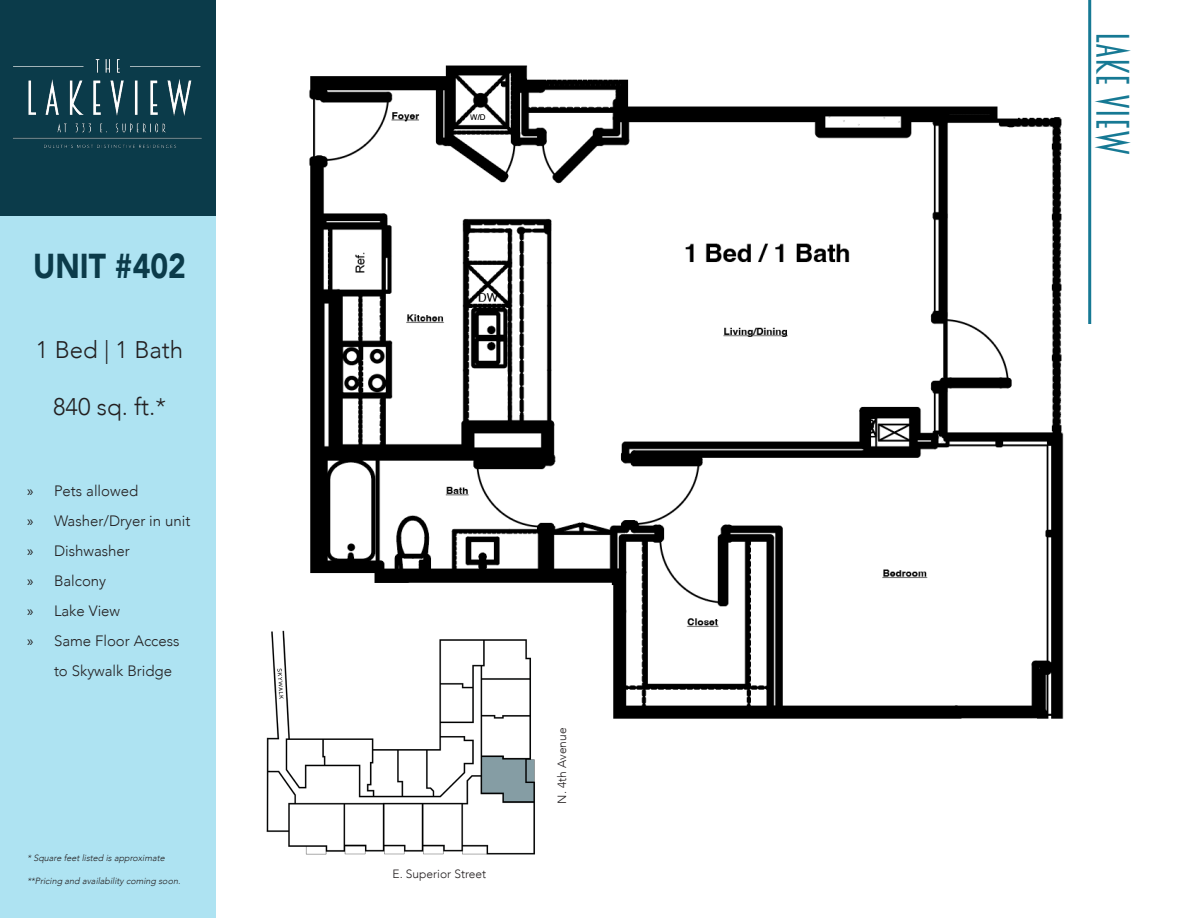
<style>
.page{position:relative;width:1188px;height:918px;background:#fff}
.page>*{position:absolute;margin:0;border:0;box-sizing:border-box;transform-origin:0 0}
.t1{font:42px "Breamcatcher";color:#167994}
.t2{font:900 34.5px "Avenir";color:#0b3b4a;scale:.87 1}
.t3{font:300 24px "Avenir";color:#231f20}
.t4{font:300 15px/30px "Avenir";color:#231f20}
.t5{font:300 12px "Avenir";color:#231f20}
.t6{font:italic 300 9px "Avenir";color:#231f20}
.s1{font-family:"Myriad Pro";font-weight:400}
</style>
<div class="page">
<img style="left:309px;top:65px;width:755px;height:654px">
<img style="left:266px;top:626px;width:311px;height:229px">
<div style="left:0;top:0;width:216px;height:216px;background:#0b3b4a"></div>
<img style="left:13px;top:59px;width:189px;height:89px">
<div style="left:0;top:216px;width:216px;height:702px;background:#aee3f2"></div>
<hr style="left:1088px;top:0;width:3px;height:324px;background:#167994">
<p class="t2" style="left:33px;top:237px;width:177px">UNIT #402</p>
<p class="t3" style="left:36px;top:335px;width:149px">1 Bed | 1 Bath</p>
<p class="t3" style="left:53px;top:393px;width:115px">840 sq. ft.*</p>
<p class="t4" style="left:27px;top:475px;width:113px"><span class="s1">»</span> Pets allowed</p>
<p class="t4" style="left:27px;top:505px;width:165px"><span class="s1">»</span> Washer/Dryer in unit</p>
<p class="t4" style="left:27px;top:535px;width:104px"><span class="s1">»</span> Dishwasher</p>
<p class="t4" style="left:27px;top:565px;width:81px"><span class="s1">»</span> Balcony</p>
<p class="t4" style="left:27px;top:595px;width:95px"><span class="s1">»</span> Lake View</p>
<p class="t4" style="left:54px;top:625px;width:127px;text-indent:-27px"><span class="s1">»</span> Same Floor Access to Skywalk Bridge</p>
<p class="t6" style="left:27px;top:853px;width:141px">* Square feetlisted is approximate</p>
<p class="t6" style="left:27px;top:875px;width:157px">**Pricing and availability coming soon.</p>
<p class="t5" style="left:393px;top:867px;width:95px">E. Superior Street</p>
<p class="t5" style="left:555px;top:804px;width:77px;rotate:-90deg">N. 4th Avenue</p>
<p class="t1" style="left:1137px;top:32px;width:125px;rotate:90deg">LAKE VIEW</p>
</div>
